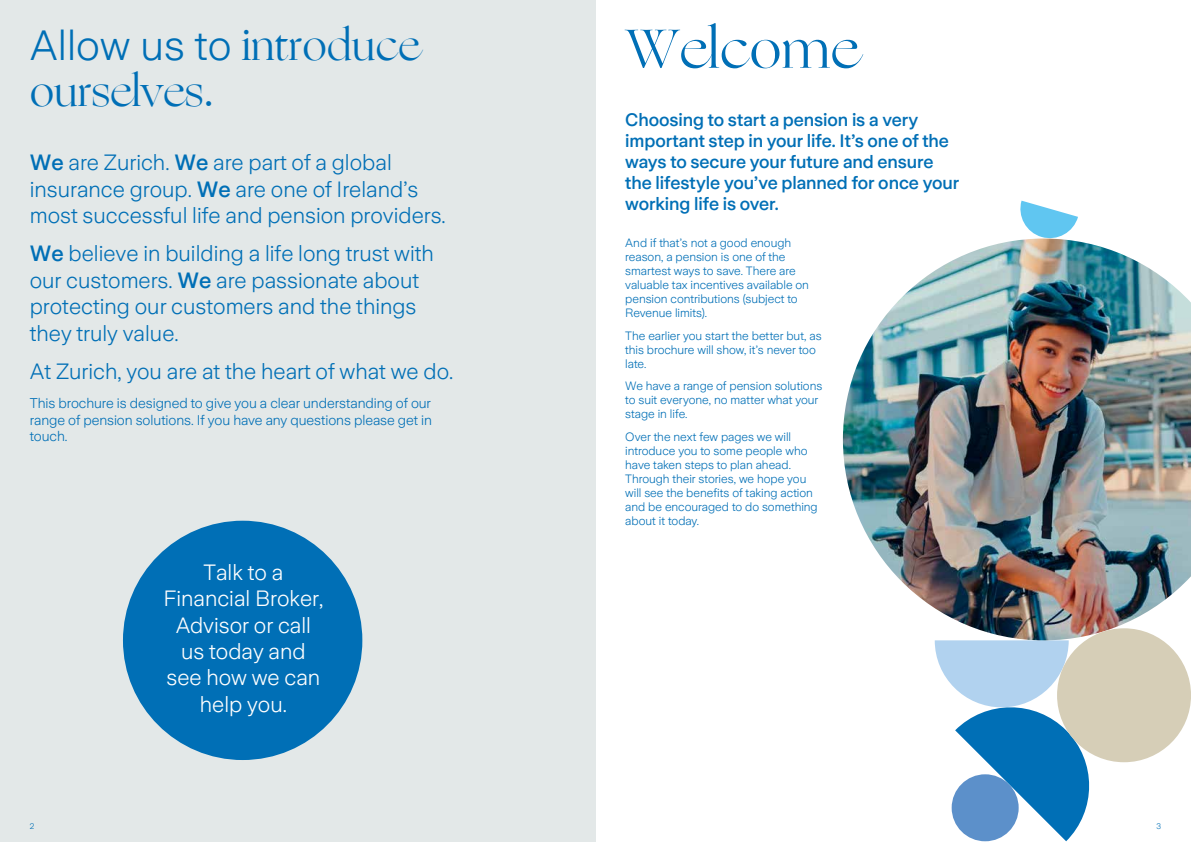
<style>
.page{position:relative;width:1191px;height:842px;background:#fff}
.page>*{position:absolute;margin:0;border:0;box-sizing:border-box;transform-origin:0 0}
.t1{font:55px "Ogg";color:#006fb6}
.t2{font:300 42px "Zurich Sans";color:#006fb6}
.t3{font:42px "Ogg";color:#006fb6}
.t4{font:300 22px/26.4px "Zurich Sans";color:#006fb6}
.t5{font:300 22px/26.4px "Zurich Sans";color:#fff;text-align:center}
.t6{font:500 18px/21px "Zurich Sans";letter-spacing:-.005em;color:#006fb6}
.t7{font:300 14px/16.8px "Zurich Sans";letter-spacing:-.005em;color:#006fb6;text-align:justify}
.t8{font:300 12px/14px "Zurich Sans";letter-spacing:-.005em;color:#006fb6}
.t9{font:300 8px "Zurich Sans";color:#006fb6}
.s1{font-family:"Ogg";font-weight:400}
.s2{font-weight:500}
</style>
<div class="page">
<div style="left:0;top:0;width:595px;height:842px;background:#e3e8e8"></div>
<svg style="left:934px;top:640px;width:161px;height:201px"></svg>
<img style="left:843px;top:240px;width:348px;height:400px">
<div style="left:1057px;top:628px;width:134px;height:134px;background:#d6ceb7;border-radius:50%"></div>
<svg style="left:1017px;top:201px;width:61px;height:40px"></svg>
<div style="left:123px;top:521px;width:239px;height:239px;background:#006fb6;border-radius:50%"></div>
<h2 class="t2" style="left:30px;top:23px;width:391px">Allow us to <span class="s1">introduce</span></h2>
<h2 class="t3" style="left:30px;top:64px;width:186px">ourselves.</h2>
<h3 class="t4" style="left:30px;top:150px;width:417px"><span class="s2">We</span> are Zurich. <span class="s2">We</span> are part of a global insurance group. <span class="s2">We</span> are one of Ireland’s most successful life and pension providers.</h3>
<h3 class="t4" style="left:30px;top:241px;width:405px"><span class="s2">We</span> believe in building a life long trust with our customers. <span class="s2">We</span> are passionate about protecting our customers and the things they truly value.</h3>
<h3 class="t4" style="left:30px;top:358px;width:425px">At Zurich, you are at the heart of what we do.</h3>
<p class="t7" style="left:30px;top:395px;width:404px">This brochure is designed to give you a clear understanding of our range of pension solutions. If you have any questions please get in touch.</p>
<h3 class="t5" style="left:163px;top:559px;width:161px">Talk to a<br>Financial Broker,<br>Advisor or call us today and see how we can help you.</h3>
<h1 class="t1" style="left:625px;top:13px;width:235px">Welcome</h1>
<h3 class="t6" style="left:625px;top:110px;width:335px">Choosing to start a pension is a very important step in your life. It’s one of the ways to secure your future and ensure the lifestyle you’ve planned for once your working life is over.</h3>
<p class="t8" style="left:625px;top:236px;width:185px">And if that’s not a good enough reason, a pension is one of the smartest ways to save. There are valuable tax incentives available on pension contributions (subject to<br>Revenue limits).</p>
<p class="t8" style="left:625px;top:329px;width:198px">The earlier you start the better but, as this brochure will show, it’s never too late.</p>
<p class="t8" style="left:625px;top:379px;width:198px">We have a range of pension solutions to suit everyone, no matter what your stage in life.</p>
<p class="t8" style="left:625px;top:430px;width:194px">Over the next few pages we will introduce you to some people who have taken steps to plan ahead.<br>Through their stories, we hope you will see the benefits of taking action and be encouraged to do something about it today.</p>
<p class="t9" style="left:30px;top:822px;width:6px">2</p>
<p class="t9" style="left:1156px;top:822px;width:6px">3</p>
</div>
